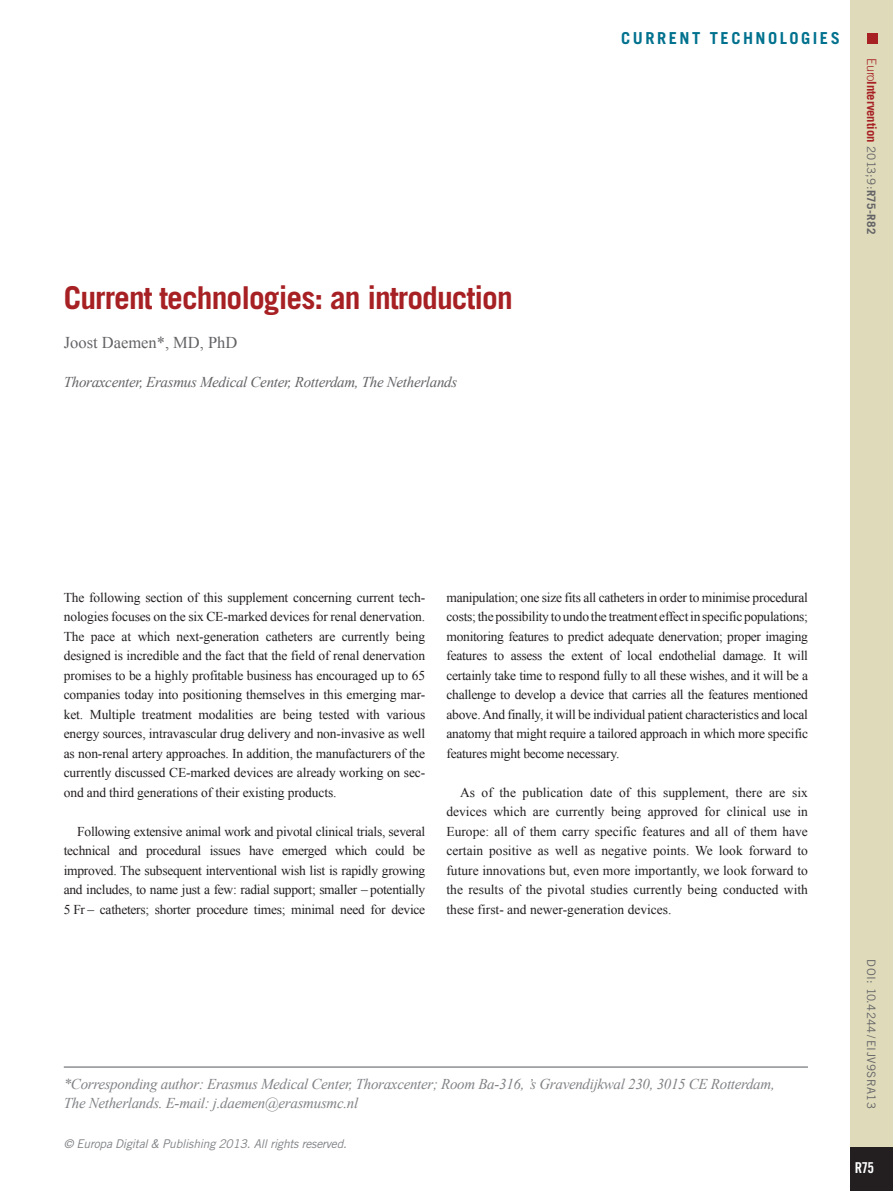
<style>
.page{position:relative;width:893px;height:1191px;background:#fff}
.page>*{position:absolute;margin:0;border:0;box-sizing:border-box;transform-origin:0 0}
.chapitre_titre{font:700 31.5px "Trade Gothic LT Std";letter-spacing:-.03em;color:#a72023}
.chapitre_tetiere{font:700 16.5px "Trade Gothic LT Std";letter-spacing:.15em;color:#00718e}
.chapitre_auteurs{font:16.5px "Times New Roman";color:#636366}
.corresponding_author{font:italic 15px/19.5px "Times New Roman";letter-spacing:-.02em;color:#808285}
.chapitre_address{font:italic 15px "Times New Roman";letter-spacing:-.02em;color:#636366}
.t1{font:15px "Trade Gothic LT Std Bd Cn 20";color:#fff}
.text_paragraph{font:13.5px/19.5px "Times New Roman";letter-spacing:-.02em;color:#231f20;text-align:justify}
.text_1er_paragraph{font:13.5px/19.5px "Times New Roman";letter-spacing:-.01em;color:#231f20;text-align:justify}
.t2{font:700 12.75px "Trade Gothic LT Std";letter-spacing:-.01em;color:#a72023}
.t3{font:italic 12px "Trade Gothic LT Std";letter-spacing:-.02em;color:#808285}
.t4{font:11.7px "Trade Gothic LT Std";letter-spacing:.03em;color:#636366}
.s1{font-weight:300}
.s2{font-weight:400;font-size:11.7px;color:#636366}
.s3{font-size:11.7px;color:#636366}
</style>
<div class="page">
<div style="left:850px;top:0;width:43px;height:1191px;background:#dedaba"></div>
<div style="left:850px;top:1147px;width:43px;height:44px;background:#231f20"></div>
<div style="left:867px;top:34px;width:11px;height:10px;background:#a72023"></div>
<hr style="left:64px;top:1066px;width:744px;height:1px;background:#57585a">
<p class="chapitre_titre" style="left:64px;top:278px;width:451px">Current technologies: an introduction</p>
<p class="chapitre_auteurs" style="left:64px;top:331px;width:175px">Joost Daemen*, MD, PhD</p>
<p class="chapitre_address" style="left:64px;top:371px;width:395px">Thoraxcenter, Erasmus Medical Center, Rotterdam, The Netherlands</p>
<p class="chapitre_tetiere" style="left:621px;top:28px;width:220px">CURRENT TECHNOLOGIES</p>
<p class="t2" style="left:879px;top:58px;width:177px;rotate:90deg"><span class="s1">Euro</span>Intervention <span class="s2">2013;9:</span><span class="s3">R75-R82</span></p>
<p class="text_1er_paragraph" style="left:64px;top:587px;width:363px">The following section of this supplement concerning current tech&shy;nologies focuses on the six CE-marked devices for renal denervation.<br>The pace at which next-generation catheters are currently being designed is incredible and the fact that the field of renal denervation promises to be a highly profitable business has encouraged up to 65 companies today into positioning themselves in this emerging mar&shy;ket. Multiple treatment modalities are being tested with various energy sources, intravascular drug delivery and non-invasive as well as non-renal artery approaches. In addition, the manufacturers of the currently discussed CE-marked devices are already working on sec&shy;ond and third generations of their existing products.</p>
<p class="text_paragraph" style="left:64px;top:821px;width:363px;text-indent:14px">Following extensive animal work and pivotal clinical trials, several technical and procedural issues have emerged which could be improved. The subsequent interventional wish list is rapidly growing and includes, to name just a few: radial support; smaller – potentially 5 Fr – catheters; shorter procedure times; minimal need for device</p>
<p class="text_paragraph" style="left:446px;top:587px;width:363px">manipulation; one size fits all catheters in order to minimise procedural costs; the possibility to undo the treatment effect in specific populations; monitoring features to predict adequate denervation; proper imaging features to assess the extent of local endothelial damage. It will certainly take time to respond fully to all these wishes, and it will be a challenge to develop a device that carries all the features mentioned above. And finally, it will be individual patient characteristics and local anatomy that might require a tailored approach in which more specific features might become necessary.</p>
<p class="text_paragraph" style="left:446px;top:782px;width:363px;text-indent:14px">As of the publication date of this supplement, there are six devices which are currently being approved for clinical use in Europe: all of them carry specific features and all of them have certain positive as well as negative points. We look forward to future innovations but, even more importantly, we look forward to the results of the pivotal studies currently being conducted with these first- and newer-generation devices.</p>
<p class="corresponding_author" style="left:64px;top:1073px;width:712px">*Corresponding author: Erasmus Medical Center, Thoraxcenter; Room Ba-316, ’s Gravendijkwal 230, 3015 CE Rotterdam,<br>The Netherlands. E-mail: j.daemen@erasmusmc.nl</p>
<p class="t3" style="left:64px;top:1136px;width:285px">© Europa Digital &amp; Publishing 2013. All rights reserved.</p>
<p class="t4" style="left:878px;top:959px;width:151px;rotate:90deg">DOI: 10.4244/EIJV9SRA13</p>
<p class="t1" style="left:855px;top:1158px;width:21px">R75</p>
</div>
